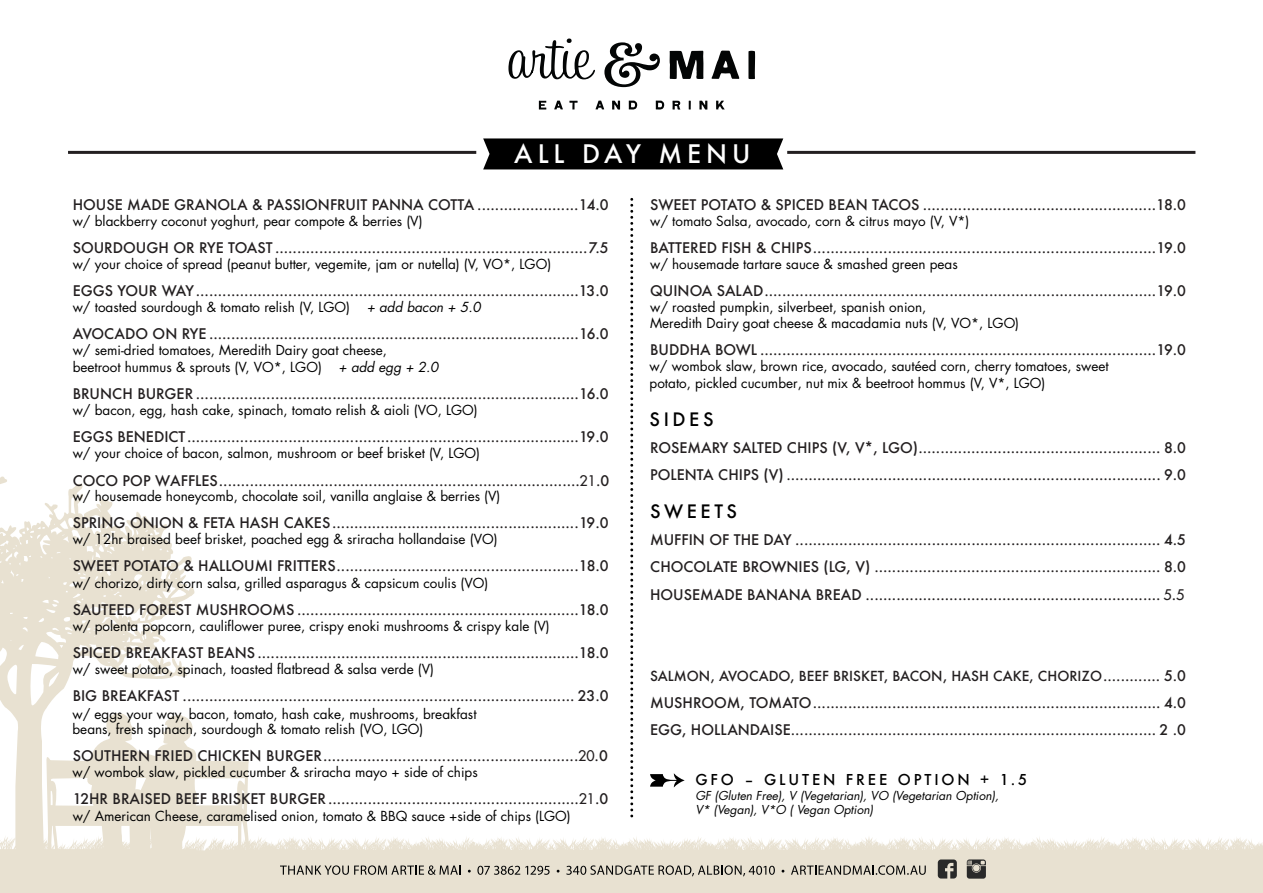
<style>
.page{position:relative;width:1263px;height:893px;background:#fff}
.page>*{position:absolute;margin:0;border:0;box-sizing:border-box;transform-origin:0 0}
.t1{font:500 24.75px "Futura";letter-spacing:.2em;color:#fff}
.Paragraph_Style_1{font:500 18px "Futura";letter-spacing:.2em;color:#000}
.Paragraph_Style_1-2{font:500 14.55px "Futura";letter-spacing:.2em;color:#000}
.Paragraph_Style_1-3{font:500 14.25px "Futura";color:#231f20}
.Paragraph_Style_1-4{font:13.5px/16.2px "Futura Std";color:#000}
.Paragraph_Style_1-5{font:500 13.5px "Futura";color:#231f20}
.Paragraph_Style_1-6{font:italic 12px "Futura Std";color:#000}
.s1{font-style:italic}
.s2{font-weight:400}
.s3{font-size:14.25px}
</style>
<div class="page">
<svg style="left:0;top:476px;width:280px;height:417px"></svg>
<svg style="left:539px;top:101px;width:186px;height:9px"></svg>
<svg style="left:604px;top:42px;width:56px;height:45px"></svg>
<svg style="left:508px;top:39px;width:87px;height:40px"></svg>
<svg style="left:670px;top:51px;width:85px;height:28px"></svg>
<svg style="left:630px;top:199px;width:3px;height:611px"></svg>
<div style="left:483px;top:138px;width:300px;height:31px;background:#000"></div>
<svg style="left:650px;top:773px;width:35px;height:14px"></svg>
<svg style="left:280px;top:837px;width:983px;height:56px;background:#e1dcce"></svg>
<hr style="left:68px;top:151px;width:408px;height:3px;background:#231f20">
<hr style="left:787px;top:151px;width:408px;height:3px;background:#231f20">
<p class="t1" style="left:514px;top:136px;width:238px">ALL DAY MENU</p>
<p class="Paragraph_Style_1-3" style="left:73px;top:195px;width:537px">HOUSE MADE GRANOLA &amp; PASSIONFRUIT PANNA COTTA .......................14.0</p>
<p class="Paragraph_Style_1-4" style="left:73px;top:213px;width:351px">w/ blackberry coconut yoghurt, pear compote &amp; berries (V)</p>
<p class="Paragraph_Style_1-3" style="left:73px;top:238px;width:537px">SOURDOUGH OR RYE TOAST .......................................................................7.5</p>
<p class="Paragraph_Style_1-4" style="left:73px;top:256px;width:480px">w/ your choice of spread (peanut butter, vegemite, jam or nutella) (V, VO*, LGO)</p>
<p class="Paragraph_Style_1-3" style="left:73px;top:281px;width:537px">EGGS YOUR WAY.......................................................................................13.0</p>
<p class="Paragraph_Style_1-4" style="left:73px;top:299px;width:410px">w/ toasted sourdough &amp; tomato relish (V, LGO) <span class="s1">+ add bacon + 5.0</span></p>
<p class="Paragraph_Style_1-3" style="left:73px;top:324px;width:537px">AVOCADO ON RYE ....................................................................................16.0</p>
<p class="Paragraph_Style_1-4" style="left:73px;top:342px;width:367px">w/ semi-dried tomatoes, Meredith Dairy goat cheese,<br>beetroot hummus &amp; sprouts (V, VO*, LGO) <span class="s1">+ add egg + 2.0</span></p>
<p class="Paragraph_Style_1-3" style="left:73px;top:384px;width:537px">BRUNCH BURGER .......................................................................................16.0</p>
<p class="Paragraph_Style_1-4" style="left:73px;top:402px;width:406px">w/ bacon, egg, hash cake, spinach, tomato relish &amp; aioli (VO, LGO)</p>
<p class="Paragraph_Style_1-3" style="left:73px;top:427px;width:537px">EGGS BENEDICT.........................................................................................19.0</p>
<p class="Paragraph_Style_1-4" style="left:73px;top:445px;width:409px">w/ your choice of bacon, salmon, mushroom or beef brisket (V, LGO)</p>
<p class="Paragraph_Style_1-3" style="left:73px;top:471px;width:538px">COCO POP WAFFLES ..................................................................................<span class="s2">21</span>.0</p>
<p class="Paragraph_Style_1-4" style="left:73px;top:488px;width:429px">w/ housemade honeycomb, chocolate soil, vanilla anglaise &amp; berries (V)</p>
<p class="Paragraph_Style_1-3" style="left:73px;top:513px;width:537px">SPRING ONION &amp; FETA HASH CAKES........................................................19.0</p>
<p class="Paragraph_Style_1-4" style="left:73px;top:531px;width:426px">w/ 12hr braised beef brisket, poached egg &amp; sriracha hollandaise (VO)</p>
<p class="Paragraph_Style_1-3" style="left:73px;top:556px;width:537px">SWEET POTATO &amp; HALLOUMI FRITTERS.......................................................18.0</p>
<p class="Paragraph_Style_1-4" style="left:73px;top:575px;width:417px">w/ chorizo, dirty corn salsa, grilled asparagus &amp; capsicum coulis (VO)</p>
<p class="Paragraph_Style_1-3" style="left:73px;top:600px;width:537px">SAUTEED FOREST MUSHROOMS ................................................................18.0</p>
<p class="Paragraph_Style_1-4" style="left:73px;top:618px;width:479px">w/ polenta popcorn, cauliflower puree, crispy enoki mushrooms &amp; crispy kale (V)</p>
<p class="Paragraph_Style_1-3" style="left:73px;top:643px;width:537px">SPICED BREAKFAST BEANS .........................................................................18.0</p>
<p class="Paragraph_Style_1-4" style="left:73px;top:661px;width:363px">w/ sweet potato, spinach, toasted flatbread &amp; salsa verde (V)</p>
<p class="Paragraph_Style_1-3" style="left:73px;top:686px;width:537px">BIG BREAKFAST ......................................................................................... 23.0</p>
<p class="Paragraph_Style_1-4" style="left:73px;top:706px;width:405px;line-height:15.5px">w/ eggs your way, bacon, tomato, hash cake, mushrooms, breakfast beans, fresh spinach, sourdough &amp; tomato relish (VO, LGO)</p>
<p class="Paragraph_Style_1-3" style="left:73px;top:746px;width:537px">SOUTHERN FRIED CHICKEN BURGER ..........................................................<span class="s2">20</span>.0</p>
<p class="Paragraph_Style_1-4" style="left:73px;top:764px;width:407px">w/ wombok slaw, pickled cucumber &amp; sriracha mayo + side of chips</p>
<p class="Paragraph_Style_1-3" style="left:73px;top:789px;width:537px">12HR BRAISED BEEF BRISKET BURGER .........................................................<span class="s2">21</span>.0</p>
<p class="Paragraph_Style_1-4" style="left:73px;top:808px;width:500px">w/ American Cheese, caramelised onion, tomato &amp; BBQ sauce +side of chips (LGO)</p>
<p class="Paragraph_Style_1-3" style="left:650px;top:195px;width:537px">SWEET POTATO &amp; SPICED BEAN TACOS .....................................................18.0</p>
<p class="Paragraph_Style_1-4" style="left:650px;top:213px;width:321px">w/ tomato Salsa, avocado, corn &amp; citrus mayo (V, V*)</p>
<p class="Paragraph_Style_1-3" style="left:650px;top:238px;width:537px">BATTERED FISH &amp; CHIPS..............................................................................19.0</p>
<p class="Paragraph_Style_1-4" style="left:650px;top:256px;width:309px">w/ housemade tartare sauce &amp; smashed green peas</p>
<p class="Paragraph_Style_1-3" style="left:650px;top:281px;width:537px">QUINOA SALAD.........................................................................................19.0</p>
<p class="Paragraph_Style_1-4" style="left:650px;top:299px;width:371px">w/ roasted pumpkin, silverbeet, spanish onion,<br>Meredith Dairy goat cheese &amp; macadamia nuts (V, VO*, LGO)</p>
<p class="Paragraph_Style_1-3" style="left:650px;top:340px;width:537px">BUDDHA BOWL ..........................................................................................19.0</p>
<p class="Paragraph_Style_1-4" style="left:650px;top:358px;width:460px;line-height:17px">w/ wombok slaw, brown rice, avocado, sautéed corn, cherry tomatoes, sweet potato, pickled cucumber, nut mix &amp; beetroot hommus (V, V*, LGO)</p>
<p class="Paragraph_Style_1" style="left:650px;top:407px;width:65px">SIDES</p>
<p class="Paragraph_Style_1-3" style="left:650px;top:438px;width:537px">ROSEMARY SALTED CHIPS (V, V*, LGO)....................................................... 8.0</p>
<p class="Paragraph_Style_1-3" style="left:650px;top:465px;width:537px">POLENTA CHIPS (V) ..................................................................................... 9.0</p>
<p class="Paragraph_Style_1" style="left:650px;top:499px;width:89px">SWEETS</p>
<p class="Paragraph_Style_1-3" style="left:650px;top:530px;width:537px">MUFFIN OF THE DAY ................................................................................... 4.5</p>
<p class="Paragraph_Style_1-3" style="left:650px;top:557px;width:537px">CHOCOLATE BROWNIES (LG, V) ................................................................. 8.0</p>
<p class="Paragraph_Style_1-3" style="left:650px;top:585px;width:536px">HOUSEMADE BANANA BREAD ................................................................... <span class="s2">5</span>.<span class="s2">5</span></p>
<p class="Paragraph_Style_1-5" style="left:650px;top:666px;width:537px">SALMON, AVOCADO, BEEF BRISKET, BACON, HASH CAKE, CHORIZO<span class="s3">............. 5.0</span></p>
<p class="Paragraph_Style_1-3" style="left:650px;top:693px;width:537px">MUSHROOM, TOMATO............................................................................... 4.0</p>
<p class="Paragraph_Style_1-3" style="left:650px;top:720px;width:537px">EGG, HOLLANDAISE................................................................................... 2 .0</p>
<p class="Paragraph_Style_1-2" style="left:695px;top:770px;width:333px">GFO – GLUTEN FREE OPTION + 1.5</p>
<p class="Paragraph_Style_1-6" style="left:695px;top:788px;width:305px">GF (Gluten Free), V (Vegetarian), VO (Vegetarian Option),</p>
<p class="Paragraph_Style_1-6" style="left:695px;top:802px;width:179px">V* (Vegan), V*O ( Vegan Option)</p>
</div>
